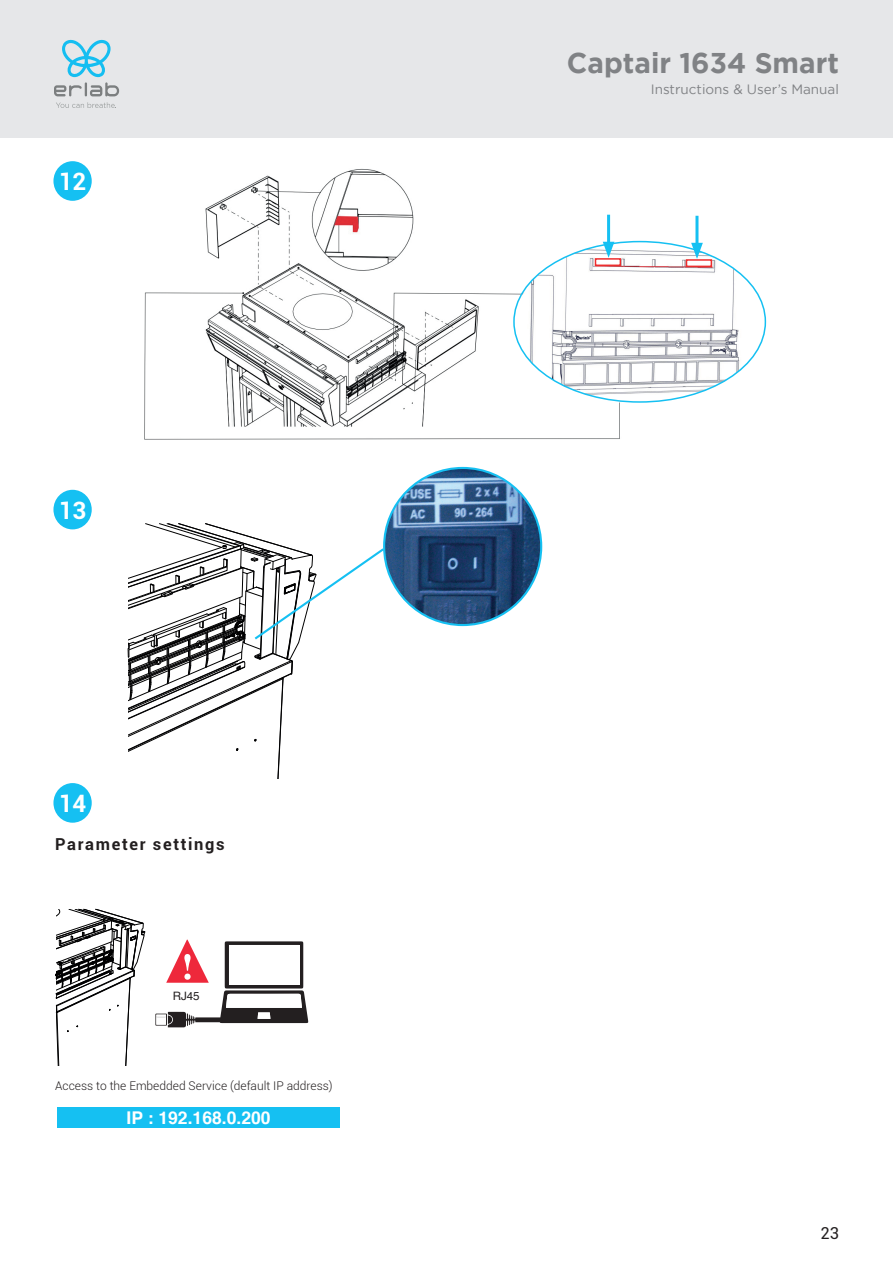
<style>
.page{position:relative;width:893px;height:1263px;background:#fff}
.page>*{position:absolute;margin:0;border:0;box-sizing:border-box;transform-origin:0 0}
.t1{font:700 28.5px "Gotham";color:#808285}
.t2{font:700 24px "Roboto";color:#fff}
.t3{font:700 17.55px "Helvetica";color:#fff}
.t4{font:700 16.5px "Roboto";letter-spacing:.1em;color:#231f20}
.t5{font:16.5px "Roboto";color:#231f20}
.t6{font:13.5px "Gotham";color:#808285}
.t7{font:300 12px "Roboto";color:#231f20}
.t8{font:11.55px "Helvetica";color:#231f20}
</style>
<div class="page">
<div style="left:0;top:0;width:893px;height:138px;background:#e6e7e9"></div>
<svg style="left:56px;top:102px;width:60px;height:6px"></svg>
<svg style="left:54px;top:39px;width:65px;height:57px"></svg>
<div style="left:53px;top:161px;width:39px;height:40px;background:#15c0f2;border-radius:50%"></div>
<div style="left:53px;top:490px;width:39px;height:39px;background:#15c0f2;border-radius:50%"></div>
<div style="left:53px;top:783px;width:39px;height:40px;background:#15c0f2;border-radius:50%"></div>
<img style="left:384px;top:468px;width:157px;height:157px;border-radius:79px">
<svg style="left:128px;top:524px;width:258px;height:254px"></svg>
<svg style="left:56px;top:909px;width:89px;height:156px"></svg>
<div style="left:58px;top:1107px;width:282px;height:20px;background:#15c0f2"></div>
<svg style="left:155px;top:939px;width:153px;height:88px"></svg>
<img style="left:144px;top:168px;width:491px;height:272px">
<img style="left:514px;top:246px;width:251px;height:156px">
<div style="left:595px;top:258px;width:26px;height:8px;border:2px solid #ee2d2d"></div>
<div style="left:686px;top:259px;width:26px;height:8px;border:2px solid #ee2d2d"></div>
<hr style="left:607px;top:215px;width:3px;height:32px;background:#15c0f2">
<svg style="left:603px;top:242px;width:11px;height:16px"></svg>
<hr style="left:695px;top:216px;width:3px;height:32px;background:#15c0f2">
<svg style="left:691px;top:243px;width:12px;height:16px"></svg>
<h2 class="t2" style="left:59px;top:165px;width:29px">12</h2>
<h2 class="t2" style="left:59px;top:493px;width:29px">13</h2>
<h2 class="t2" style="left:59px;top:786px;width:29px">14</h2>
<h3 class="t4" style="left:55px;top:832px;width:171px">Parameter settings</h3>
<p class="t8" style="left:173px;top:987px;width:28px">RJ45</p>
<p class="t7" style="left:55px;top:1077px;width:279px">Access to the Embedded Service (default IP address)</p>
<h3 class="t3" style="left:127px;top:1104px;width:146px">IP : 192.168.0.200</h3>
<h1 class="t1" style="left:567px;top:47px;width:274px">Captair 1634 Smart</h1>
<p class="t6" style="left:651px;top:82px;width:190px">Instructions &amp; User’s Manual</p>
<h3 class="t5" style="left:820px;top:1222px;width:20px">23</h3>
</div>
